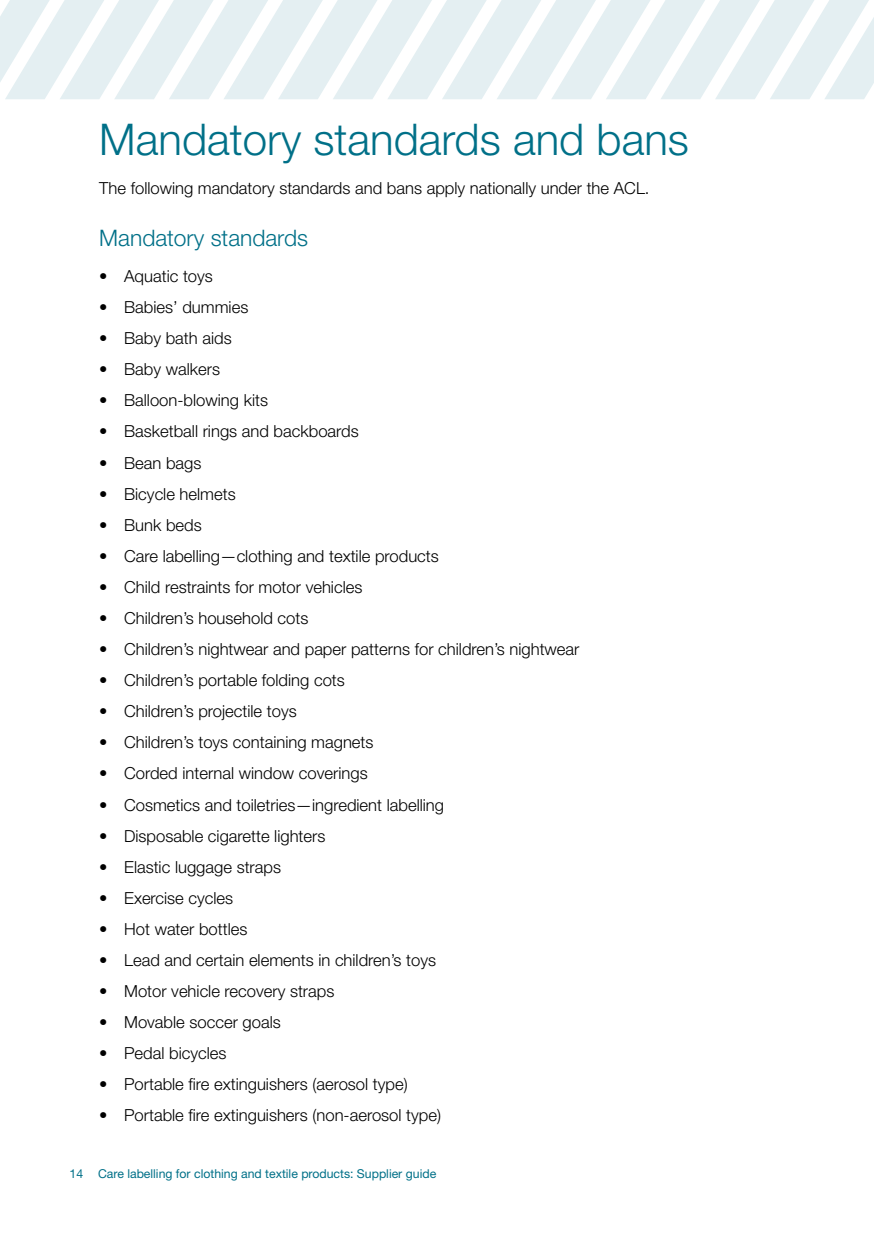
<style>
.page{position:relative;width:874px;height:1241px;background:#fff}
.page>*{position:absolute;margin:0;border:0;box-sizing:border-box;transform-origin:0 0}
._02_heading_1_KEEP{font:300 43.75px "Helvetica Neue LT Std";color:#007088}
._02_heading_2{font:300 22.75px "Helvetica Neue LT Std";color:#007088}
._01_body_text{font:300 16.62px "Helvetica Neue LT Std";color:#000}
.t1{font:12.25px "Helvetica Neue LT Std";color:#007088}
</style>
<div class="page">
<svg style="left:0;top:0;width:873px;height:99px"></svg>
<h1 class="_02_heading_1_KEEP" style="left:99px;top:113px;width:591px">Mandatory standards and bans</h1>
<p class="_01_body_text" style="left:99px;top:178px;width:551px">The following mandatory standards and bans apply nationally under the ACL.</p>
<h2 class="_02_heading_2" style="left:99px;top:224px;width:210px">Mandatory standards</h2>
<p class="_01_body_text" style="left:99px;top:266px;width:115px">• Aquatic toys</p>
<p class="_01_body_text" style="left:99px;top:297px;width:150px">• Babies’ dummies</p>
<p class="_01_body_text" style="left:99px;top:328px;width:134px">• Baby bath aids</p>
<p class="_01_body_text" style="left:99px;top:359px;width:122px">• Baby walkers</p>
<p class="_01_body_text" style="left:99px;top:390px;width:170px">• Balloon-blowing kits</p>
<p class="_01_body_text" style="left:99px;top:421px;width:261px">• Basketball rings and backboards</p>
<p class="_01_body_text" style="left:99px;top:452px;width:104px">• Bean bags</p>
<p class="_01_body_text" style="left:99px;top:483px;width:138px">• Bicycle helmets</p>
<p class="_01_body_text" style="left:99px;top:514px;width:104px">• Bunk beds</p>
<p class="_01_body_text" style="left:99px;top:545px;width:341px">• Care labelling—clothing and textile products</p>
<p class="_01_body_text" style="left:99px;top:576px;width:264px">• Child restraints for motor vehicles</p>
<p class="_01_body_text" style="left:99px;top:608px;width:210px">• Children’s household cots</p>
<p class="_01_body_text" style="left:99px;top:639px;width:481px">• Children’s nightwear and paper patterns for children’s nightwear</p>
<p class="_01_body_text" style="left:99px;top:670px;width:247px">• Children’s portable folding cots</p>
<p class="_01_body_text" style="left:99px;top:701px;width:199px">• Children’s projectile toys</p>
<p class="_01_body_text" style="left:99px;top:732px;width:275px">• Children’s toys containing magnets</p>
<p class="_01_body_text" style="left:99px;top:763px;width:270px">• Corded internal window coverings</p>
<p class="_01_body_text" style="left:99px;top:794px;width:346px">• Cosmetics and toiletries—ingredient labelling</p>
<p class="_01_body_text" style="left:99px;top:825px;width:227px">• Disposable cigarette lighters</p>
<p class="_01_body_text" style="left:99px;top:856px;width:183px">• Elastic luggage straps</p>
<p class="_01_body_text" style="left:99px;top:887px;width:135px">• Exercise cycles</p>
<p class="_01_body_text" style="left:99px;top:918px;width:149px">• Hot water bottles</p>
<p class="_01_body_text" style="left:99px;top:949px;width:338px">• Lead and certain elements in children’s toys</p>
<p class="_01_body_text" style="left:99px;top:980px;width:236px">• Motor vehicle recovery straps</p>
<p class="_01_body_text" style="left:99px;top:1011px;width:183px">• Movable soccer goals</p>
<p class="_01_body_text" style="left:99px;top:1042px;width:129px">• Pedal bicycles</p>
<p class="_01_body_text" style="left:99px;top:1073px;width:310px">• Portable fire extinguishers (aerosol type)</p>
<p class="_01_body_text" style="left:99px;top:1105px;width:343px">• Portable fire extinguishers (non-aerosol type)</p>
<p class="t1" style="left:69px;top:1165px;width:368px">14 Care labelling for clothing and textile products: Supplier guide</p>
</div>
